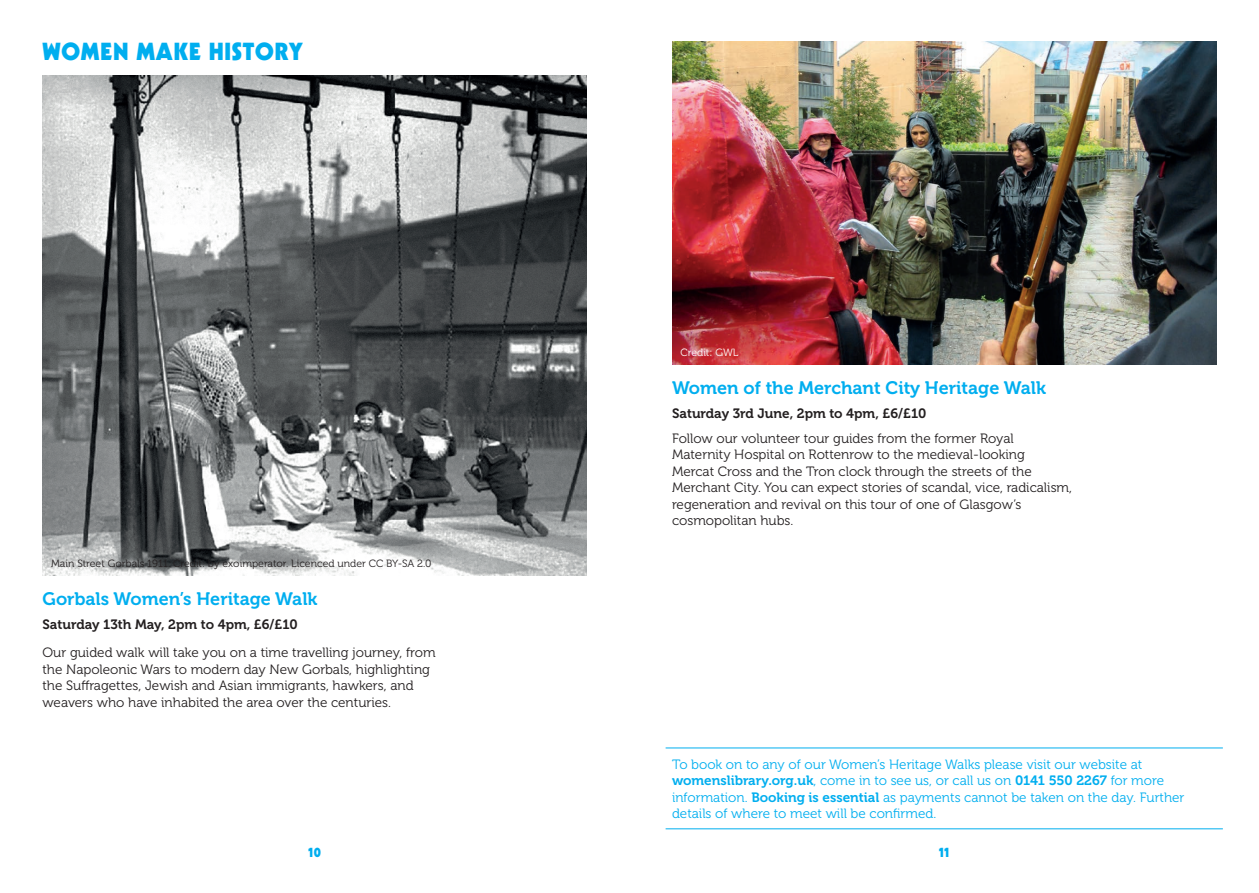
<style>
.page{position:relative;width:1259px;height:893px;background:#fff}
.page>*{position:absolute;margin:0;border:0;box-sizing:border-box;transform-origin:0 0}
.t1{font:900 24px "Kabel LT Pro";letter-spacing:.03em;color:#00aeef}
.GWL_Programme_Event{font:18px "Museo 700";color:#00aeef}
.GWL_Programme_Body{font:13.5px/16.5px "Museo 300";color:#231f20}
.EVENT_COPY{font:13.5px/16.5px "Museo 300";color:#00aeef}
.GWL_Programme_Event-2{font:13.5px "Museo 700";color:#231f20}
.t2{font:900 13.5px "Kabel LT Pro";color:#00aeef}
.GWL_Programme_Body-2{font:10.5px "Museo 300";color:#231f20}
.GWL_Programme_Body-3{font:10.5px "Museo 300";color:#fff}
.s1{font-family:"Museo 700"}
</style>
<div class="page">
<img style="left:43px;top:76px;width:544px;height:499px">
<img style="left:672px;top:42px;width:544px;height:322px">
<hr style="left:665px;top:828px;width:557px;height:1px;background:#00aeef">
<hr style="left:665px;top:748px;width:557px;height:1px;background:#00aeef">
<p class="t1" style="left:43px;top:36px;width:262px">WOMEN MAKE HISTORY</p>
<p class="GWL_Programme_Body-2" style="left:51px;top:558px;width:382px">Main Street Gorbals 1911. Credit: by exoimperator. Licenced under CC BY-SA 2.0</p>
<p class="GWL_Programme_Event" style="left:43px;top:589px;width:276px">Gorbals Women’s Heritage Walk</p>
<p class="GWL_Programme_Event-2" style="left:43px;top:617px;width:257px">Saturday 13th May, 2pm to 4pm, £6/£10</p>
<p class="GWL_Programme_Body" style="left:43px;top:645px;width:394px">Our guided walk will take you on a time travelling journey, from the Napoleonic Wars to modern day New Gorbals, highlighting the Suffragettes, Jewish and Asian immigrants, hawkers, and weavers who have inhabited the area over the centuries.</p>
<p class="GWL_Programme_Body-3" style="left:680px;top:347px;width:59px">Credit: GWL</p>
<p class="GWL_Programme_Event" style="left:672px;top:378px;width:375px">Women of the Merchant City Heritage Walk</p>
<p class="GWL_Programme_Event-2" style="left:672px;top:406px;width:256px">Saturday 3rd June, 2pm to 4pm, £6/£10</p>
<p class="GWL_Programme_Body" style="left:672px;top:430px;width:401px">Follow our volunteer tour guides from the former Royal Maternity Hospital on Rottenrow to the medieval-looking<br>Mercat Cross and the Tron clock through the streets of the Merchant City. You can expect stories of scandal, vice, radicalism, regeneration and revival on this tour of one of Glasgow’s cosmopolitan hubs.</p>
<p class="EVENT_COPY" style="left:672px;top:756px;width:514px">To book on to any of our Women’s Heritage Walks please visit our website at <span class="s1">womenslibrary.org.uk</span>, come in to see us, or call us on <span class="s1">0141 550 2267</span> for more information. <span class="s1">Booking is essential</span> as payments cannot be taken on the day. Further details of where to meet will be confirmed.</p>
<p class="t2" style="left:308px;top:843px;width:14px">10</p>
<p class="t2" style="left:939px;top:843px;width:12px">11</p>
</div>
